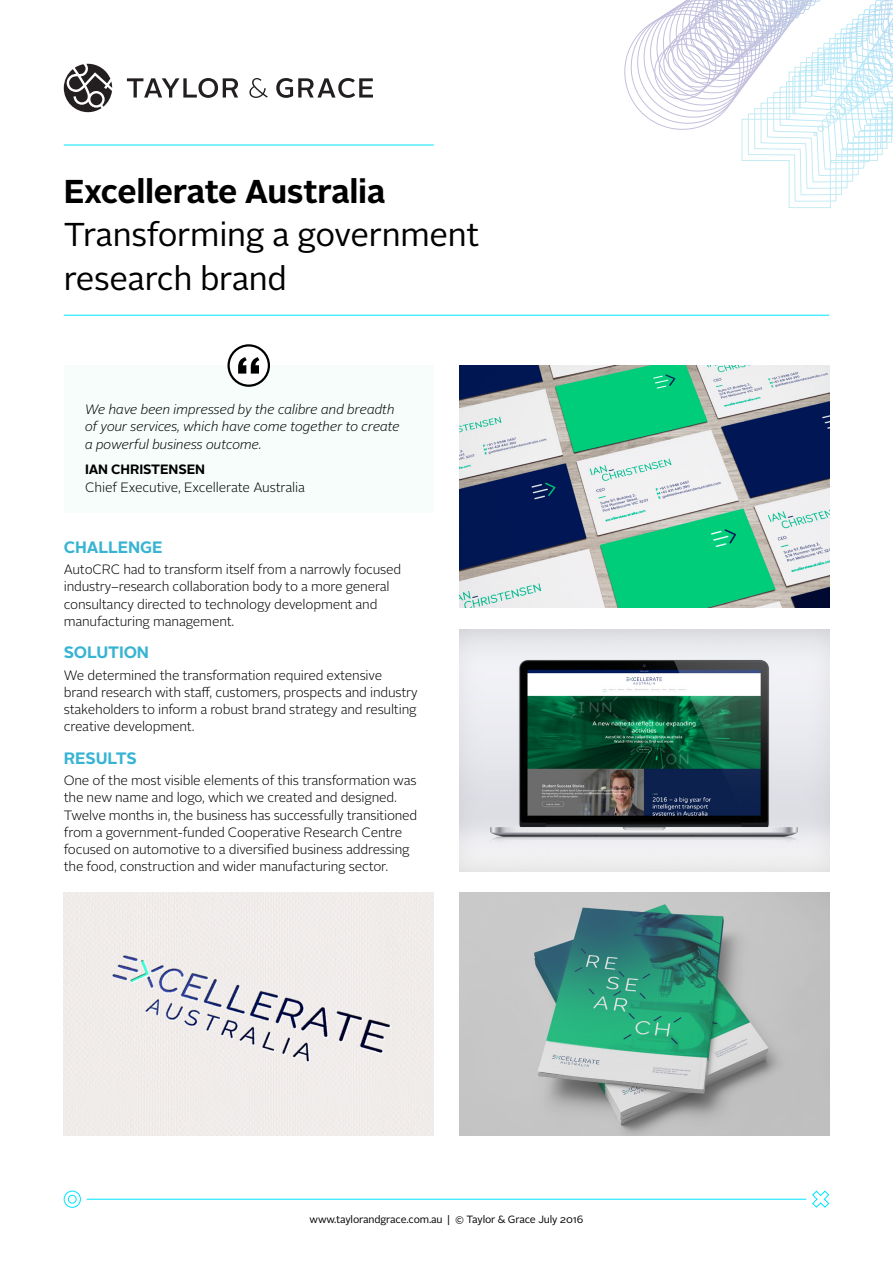
<style>
.page{position:relative;width:893px;height:1263px;background:#fff}
.page>*{position:absolute;margin:0;border:0;box-sizing:border-box;transform-origin:0 0}
.t1{font:33px/43.5px "Alright Sans";letter-spacing:-.01em;color:#000}
.t2{font:700 33px "Alright Sans";letter-spacing:-.01em;color:#000}
.Heading_01{font:700 16.5px "Alright Sans";letter-spacing:-.01em;color:#38b4d2}
.Body_Copy{font:300 13.5px/17.2px "Alright Sans";letter-spacing:-.015em;color:#000}
.Testimonial_Body{font:italic 300 13.5px/17.2px "Alright Sans";letter-spacing:-.01em;color:#000}
.Testimonial_Title{font:300 13.5px "Alright Sans";letter-spacing:-.01em;color:#000}
.Testimonial_Name{font:700 13.5px "Alright Sans";letter-spacing:-.01em;color:#000}
.Body_Copy-2{font:10.5px "Alright Sans";letter-spacing:-.015em;color:#000}
</style>
<div class="page">
<svg style="left:127px;top:78px;width:111px;height:20px"></svg>
<svg style="left:276px;top:78px;width:97px;height:20px"></svg>
<svg style="left:249px;top:78px;width:19px;height:20px"></svg>
<svg style="left:64px;top:64px;width:48px;height:48px"></svg>
<hr style="left:64px;top:145px;width:370px;height:1px;background:#00e5ff">
<svg style="left:624px;top:0;width:269px;height:208px"></svg>
<hr style="left:64px;top:315px;width:765px;height:1px;background:#00e5ff">
<div style="left:64px;top:366px;width:370px;height:147px;background:#f6fdfb"></div>
<svg style="left:229px;top:345px;width:40px;height:41px"></svg>
<div style="left:227px;top:344px;width:43px;height:43px;border:2px solid #000;border-radius:50%"></div>
<svg style="left:238px;top:357px;width:21px;height:17px"></svg>
<hr style="left:87px;top:1199px;width:719px;height:1px;background:#00e5ff">
<svg style="left:812px;top:1190px;width:18px;height:18px"></svg>
<svg style="left:63px;top:1190px;width:18px;height:18px"></svg>
<div style="left:64px;top:893px;width:370px;height:242px;background:#f0ecea"></div>
<img style="left:459px;top:629px;width:370px;height:242px">
<img style="left:459px;top:366px;width:370px;height:242px">
<img style="left:459px;top:893px;width:370px;height:242px">
<p class="t2" style="left:64px;top:168px;width:323px">Excellerate Australia</p>
<p class="t1" style="left:64px;top:214px;width:417px">Transforming a government research brand</p>
<p class="Testimonial_Body" style="left:85px;top:401px;width:316px">We have been impressed by the calibre and breadth of your services, which have come together to create a powerful business outcome.</p>
<p class="Testimonial_Name" style="left:85px;top:460px;width:122px">IAN CHRISTENSEN</p>
<p class="Testimonial_Title" style="left:85px;top:478px;width:222px">Chief Executive, Excellerate Australia</p>
<p class="Heading_01" style="left:64px;top:535px;width:100px">CHALLENGE</p>
<p class="Body_Copy" style="left:64px;top:561px;width:339px">AutoCRC had to transform itself from a narrowly focused industry–research collaboration body to a more general consultancy directed to technology development and manufacturing management.</p>
<p class="Heading_01" style="left:64px;top:641px;width:87px">SOLUTION</p>
<p class="Body_Copy" style="left:64px;top:667px;width:356px">We determined the transformation required extensive brand research with staff, customers, prospects and industry stakeholders to inform a robust brand strategy and resulting creative development.</p>
<p class="Heading_01" style="left:64px;top:746px;width:75px">RESULTS</p>
<p class="Body_Copy" style="left:64px;top:772px;width:355px">One of the most visible elements of this transformation was the new name and logo, which we created and designed.<br>Twelve months in, the business has successfully transitioned from a government-funded Cooperative Research Centre focused on automotive to a diversified business addressing the food, construction and wider manufacturing sector.</p>
<p class="Body_Copy-2" style="left:310px;top:1212px;width:275px">www.taylorandgrace.com.au | © Taylor &amp; Grace July 2016</p>
</div>
